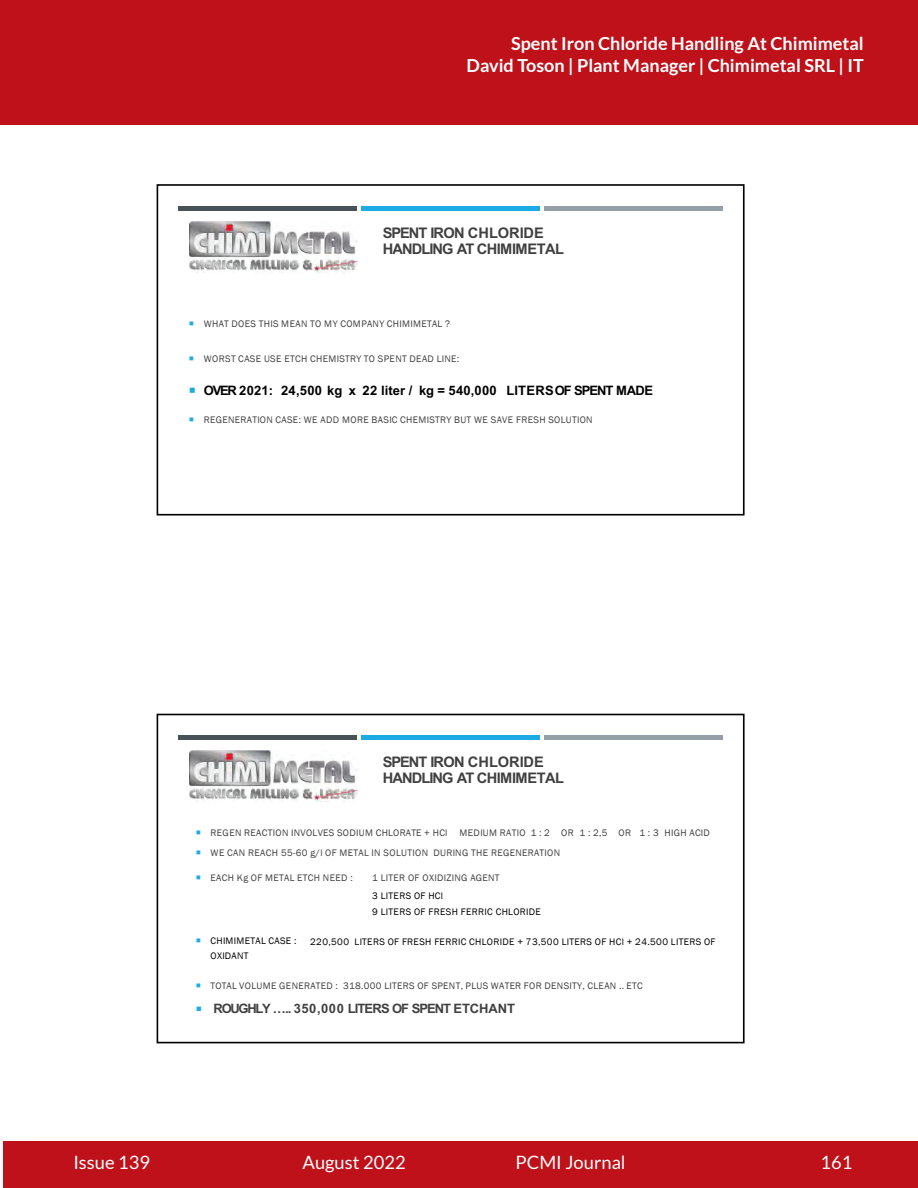
<style>
.page{position:relative;width:918px;height:1188px;background:#fff}
.page>*{position:absolute;margin:0;border:0;box-sizing:border-box;transform-origin:0 0}
.t1{font:18.3px "Lato";color:#fff}
.t2{font:700 18px "Lato";color:#fff}
.t3{font:700 14.7px/16.4px "Arial";letter-spacing:-.05em;color:#404040}
.t4{font:700 14.55px/16px "Arial";letter-spacing:-.05em;color:#404040}
.t5{font:700 13.05px "Arial";letter-spacing:.01em;color:#000}
.t6{font:700 12.9px "Arial";letter-spacing:-.065em;color:#404040}
.t7{font:9.75px/18px "Franklin Gothic";letter-spacing:.035em;color:#404040}
.t8{font:9.75px/14.9px "Franklin Gothic";letter-spacing:.04em;color:#000}
.s1{color:#1cace3}
.s2{color:#000}
</style>
<div class="page">
<div style="left:4px;top:1141px;width:914px;height:47px;background:#be1119"></div>
<div style="left:0;top:0;width:918px;height:124px;background:#be1119"></div>
<div style="left:178px;top:206px;width:179px;height:5px;background:#465258"></div>
<div style="left:544px;top:206px;width:179px;height:5px;background:#959fa7"></div>
<div style="left:361px;top:206px;width:179px;height:5px;background:#1cace3"></div>
<img style="left:190px;top:222px;width:168px;height:51px">
<div style="left:157px;top:184px;width:588px;height:332px;border:2px solid #000"></div>
<hr style="left:178px;top:736px;width:179px;height:4px;background:#465258">
<hr style="left:544px;top:736px;width:179px;height:4px;background:#959fa7">
<hr style="left:361px;top:736px;width:179px;height:4px;background:#1cace3">
<img style="left:190px;top:751px;width:168px;height:51px">
<div style="left:157px;top:714px;width:588px;height:329px;border:2px solid #000"></div>
<p class="t2" style="left:511px;top:34px;width:354px">Spent Iron Chloride Handling At Chimimetal</p>
<p class="t2" style="left:467px;top:55px;width:399px">David Toson | Plant Manager | Chimimetal SRL | IT</p>
<p class="t3" style="left:383px;top:224px;width:183px">SPENT IRON CHLORIDE<br>HANDLING AT CHIMIMETAL</p>
<p class="t7" style="left:189px;top:315px;width:262px"><span class="s1">○</span> WHAT DOES THIS MEAN TO MY COMPANY CHIMIMETAL ?</p>
<p class="t7" style="left:189px;top:350px;width:272px"><span class="s1">○</span> WORST CASE USE ETCH CHEMISTRY TO SPENT DEAD LINE:</p>
<p class="t5" style="left:189px;top:382px;width:466px"><span class="s1">○</span> OVER 2021: 24,500 kg x 22 liter / kg = 540,000 LITERSOF SPENT MADE</p>
<p class="t7" style="left:189px;top:411px;width:405px"><span class="s1">○</span> REGENERATION CASE: WE ADD MORE BASIC CHEMISTRY BUT WE SAVE FRESH SOLUTION</p>
<p class="t4" style="left:383px;top:754px;width:183px">SPENT IRON CHLORIDE<br>HANDLING AT CHIMIMETAL</p>
<p class="t7" style="left:196px;top:824px;width:516px"><span class="s1">○</span> REGEN REACTION INVOLVES SODIUM CHLORATE + HCl MEDIUM RATIO 1 : 2 OR 1 : 2,5 OR 1 : 3 HIGH ACID</p>
<p class="t7" style="left:196px;top:844px;width:366px"><span class="s1">○</span> WE CAN REACH 55-60 g/l OF METAL IN SOLUTION DURING THE REGENERATION</p>
<p class="t7" style="left:196px;top:869px;width:159px"><span class="s1">○</span> EACH Kg OF METAL ETCH NEED :</p>
<p class="t7" style="left:372px;top:869px;width:129px">1 LITER OF OXIDIZING AGENT<br><span class="s2">3 LITERS OF HCl</span></p>
<p class="t8" style="left:372px;top:905px;width:170px">9 LITERS OF FRESH FERRIC CHLORIDE</p>
<p class="t8" style="left:211px;top:933px;width:88px;text-indent:-15px"><span class="s1">○</span> CHIMIMETAL CASE :<br>OXIDANT</p>
<p class="t8" style="left:310px;top:935px;width:407px">220,500 LITERS OF FRESH FERRIC CHLORIDE + 73,500 LITERS OF HCl + 24.500 LITERS OF</p>
<p class="t7" style="left:196px;top:977px;width:449px"><span class="s1">○</span> TOTAL VOLUME GENERATED : 318.000 LITERS OF SPENT, PLUS WATER FOR DENSITY, CLEAN .. ETC</p>
<p class="t6" style="left:196px;top:1000px;width:321px"><span class="s1">○</span> ROUGHLY ….. 350,000 LITERS OF SPENT ETCHANT</p>
<h1 class="t1" style="left:73px;top:1152px;width:78px">Issue 139</h1>
<h1 class="t1" style="left:303px;top:1152px;width:105px">August 2022</h1>
<h1 class="t1" style="left:516px;top:1152px;width:112px">PCMI Journal</h1>
<h1 class="t1" style="left:821px;top:1152px;width:33px">161</h1>
</div>
